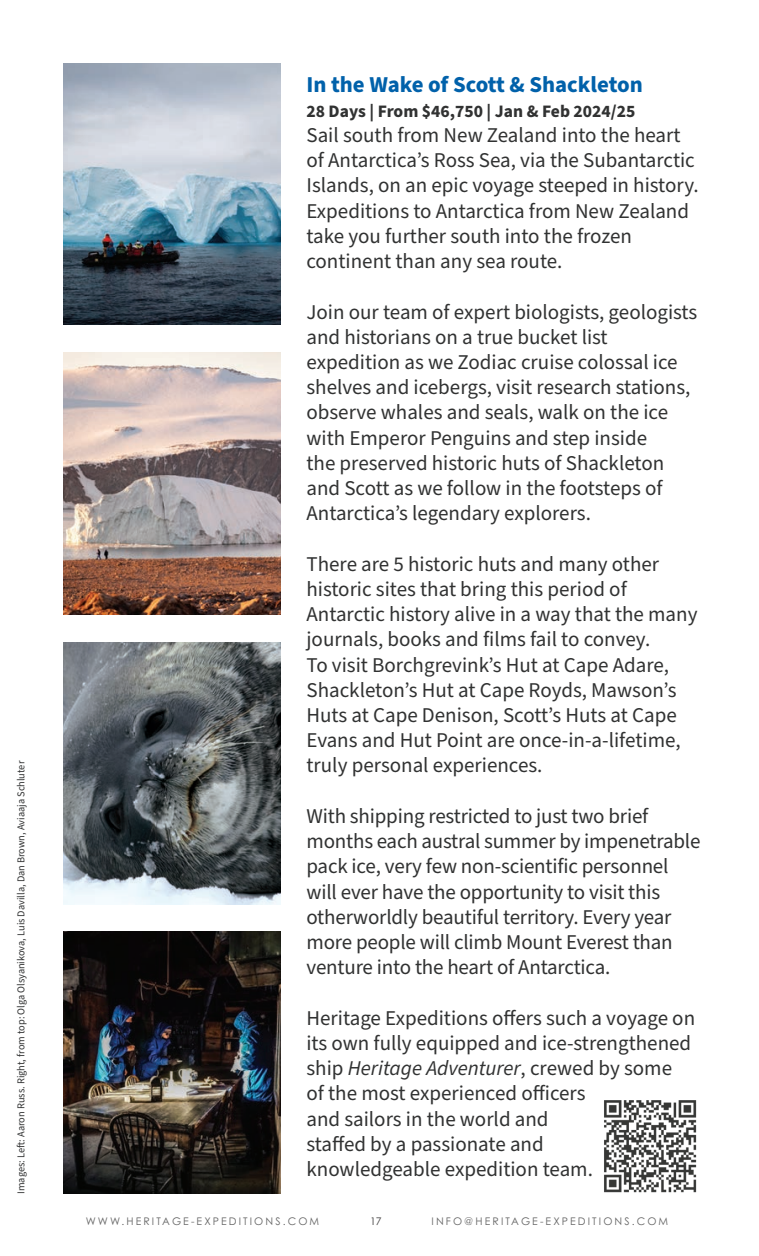
<style>
.page{position:relative;width:759px;height:1256px;background:#fff}
.page>*{position:absolute;margin:0;border:0;box-sizing:border-box;transform-origin:0 0}
.t1{font:700 22.75px "Source Sans Pro";color:#0161aa}
.t2{font:21px/25.2px "Source Sans Pro";color:#313232}
.t3{font:700 17.5px "Source Sans Pro";color:#313232}
.t4{font:10.5px "Source Sans Pro";color:#313232}
.t5{font:10.5px "Century Gothic Pro";letter-spacing:.2em;color:#666}
.t6{font:10.5px "Century Gothic Pro";color:#403f3f}
.s1{font-style:italic}
</style>
<div class="page">
<img style="left:64px;top:63px;width:216px;height:262px">
<img style="left:64px;top:642px;width:216px;height:262px">
<img style="left:604px;top:1100px;width:93px;height:93px">
<img style="left:63px;top:931px;width:217px;height:261px">
<img style="left:64px;top:352px;width:216px;height:262px">
<p class="t4" style="left:14px;top:1193px;width:434px;rotate:-90deg">Images: Left: Aaron Russ. Right, from top: Olga Olsyanikova, Luis Davilla, Dan Brown, Aviaaja Schluter</p>
<p class="t1" style="left:306px;top:68px;width:338px">In the Wake of Scott &amp; Shackleton</p>
<p class="t3" style="left:306px;top:99px;width:330px">28 Days | From $46,750 | Jan &amp; Feb 2024/25</p>
<p class="t2" style="left:306px;top:123px;width:394px">Sail south from New Zealand into the heart of Antarctica’s Ross Sea, via the Subantarctic Islands, on an epic voyage steeped in history.<br>Expeditions to Antarctica from New Zealand take you further south into the frozen continent than any sea route.</p>
<p class="t2" style="left:306px;top:299px;width:392px">Join our team of expert biologists, geologists and historians on a true bucket list expedition as we Zodiac cruise colossal ice shelves and icebergs, visit research stations, observe whales and seals, walk on the ice with Emperor Penguins and step inside<br>the preserved historic huts of Shackleton and Scott as we follow in the footsteps of Antarctica’s legendary explorers.</p>
<p class="t2" style="left:306px;top:551px;width:393px">There are 5 historic huts and many other historic sites that bring this period of Antarctic history alive in a way that the many journals, books and films fail to convey.<br>To visit Borchgrevink’s Hut at Cape Adare, Shackleton’s Hut at Cape Royds, Mawson’s Huts at Cape Denison, Scott’s Huts at Cape Evans and Hut Point are once-in-a-lifetime, truly personal experiences.</p>
<p class="t2" style="left:306px;top:803px;width:395px">With shipping restricted to just two brief months each austral summer by impenetrable pack ice, very few non-scientific personnel will ever have the opportunity to visit this otherworldly beautiful territory. Every year more people will climb Mount Everest than venture into the heart of Antarctica.</p>
<p class="t2" style="left:306px;top:1005px;width:390px">Heritage Expeditions offers such a voyage on its own fully equipped and ice-strengthened ship <span class="s1">Heritage Adventurer</span>, crewed by some<br>of the most experienced officers<br>and sailors in the world and<br>staffed by a passionate and<br>knowledgeable expedition team.</p>
<p class="t5" style="left:86px;top:1214px;width:235px">WWW.HERITAGE-EXPEDITIONS.COM</p>
<p class="t6" style="left:370px;top:1214px;width:13px">17</p>
<p class="t5" style="left:432px;top:1214px;width:238px">INFO@HERITAGE-EXPEDITIONS.COM</p>
</div>
